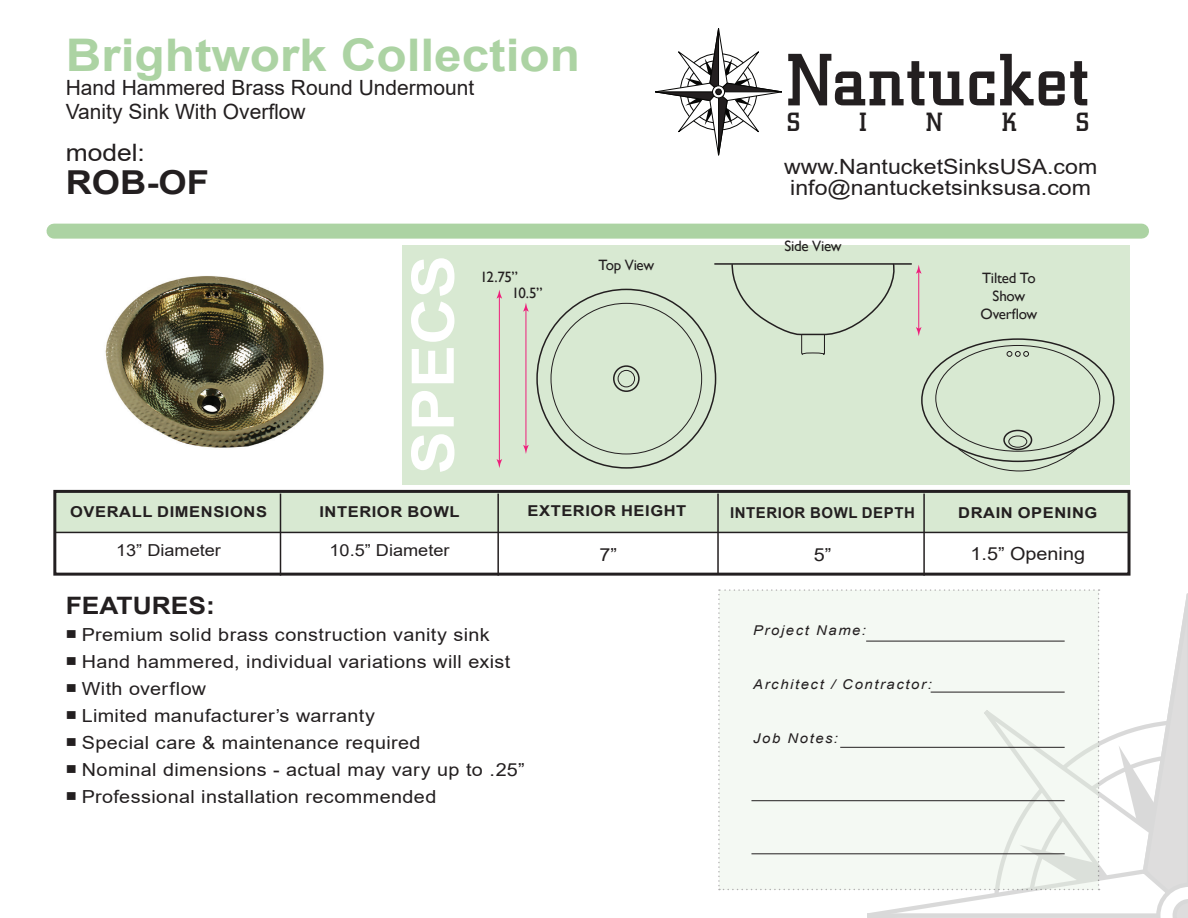
<style>
.page{position:relative;width:1188px;height:918px;background:#fff}
.page>*{position:absolute;margin:0;border:0;box-sizing:border-box;transform-origin:0 0}
.t1{font:500 73.05px "City";letter-spacing:.025em;color:#231f20}
.t2{font:700 58.8px "Arial";color:#fff;scale:1.1 1}
.t3{font:700 45px "Arial";color:#acd3a3;scale:1.1 1}
.t4{font:700 33px "Arial";color:#231f20;scale:1.1 1}
.t5{font:500 26.85px "City";letter-spacing:.075em;color:#231f20}
.t6{font:500 26.1px "City";color:#231f20}
.t7{font:700 24px "Arial";color:#231f20;scale:1.1 1}
.t8{font:24px "Arial";color:#231f20;scale:1.1 1}
.t9{font:21px/24px "Arial";color:#231f20}
.t10{font:21px/21px "Arial";color:#231f20;scale:1.1 1}
.t11{font:18px "Arial";letter-spacing:.02em;color:#231f20;scale:1.1 1}
.t12{font:18px "Arial";color:#231f20;scale:1.1 1}
.t13{font:16.5px "Arial";color:#231f20;scale:1.1 1}
.t14{font:700 15px "Arial";letter-spacing:.035em;color:#231f20;scale:1.1 1}
.t15{font:15px/18px "Gill Sans";letter-spacing:-.02em;color:#231f20}
.t16{font:700 15px "Arial";letter-spacing:.035em;color:#231f20}
.t17{font:italic 13.5px "Arial";letter-spacing:.11em;color:#231f20;scale:1.1 1}
</style>
<div class="page">
<div style="left:56px;top:492px;width:1074px;height:40px;background:#d8e9d2"></div>
<svg style="left:655px;top:28px;width:127px;height:127px"></svg>
<div style="left:715px;top:89px;width:7px;height:6px;border:1px solid #050504;border-radius:50%"></div>
<div style="left:54px;top:224px;width:1088px;height:15px;background:#acd3a3"></div>
<div style="left:402px;top:245px;width:727px;height:240px;background:#d8e9d2"></div>
<div style="left:53px;top:490px;width:1078px;height:86px;border:3px solid #231f20"></div>
<hr style="left:55px;top:532px;width:1074px;height:1px;background:#231f20">
<hr style="left:280px;top:494px;width:1px;height:82px;background:#231f20">
<hr style="left:497px;top:494px;width:2px;height:82px;background:#231f20">
<hr style="left:717px;top:494px;width:2px;height:79px;background:#231f20">
<hr style="left:923px;top:494px;width:2px;height:82px;background:#231f20">
<svg style="left:718px;top:589px;width:470px;height:329px"></svg>
<hr style="left:866px;top:641px;width:199px;height:1px;background:#231f20">
<hr style="left:840px;top:747px;width:225px;height:1px;background:#231f20">
<hr style="left:751px;top:800px;width:314px;height:1px;background:#231f20">
<hr style="left:751px;top:853px;width:314px;height:1px;background:#231f20">
<hr style="left:931px;top:692px;width:134px;height:1px;background:#231f20">
<hr style="left:499px;top:296px;width:1px;height:166px;background:#ee1e7b">
<svg style="left:497px;top:290px;width:5px;height:9px"></svg>
<svg style="left:497px;top:459px;width:5px;height:9px"></svg>
<hr style="left:526px;top:309px;width:1px;height:139px;background:#ee1e7b">
<svg style="left:523px;top:303px;width:6px;height:9px"></svg>
<svg style="left:523px;top:445px;width:6px;height:9px"></svg>
<div style="left:613px;top:365px;width:27px;height:27px;border:2px solid #231f20;border-radius:50%"></div>
<div style="left:618px;top:370px;width:17px;height:17px;border:1px solid #231f20;border-radius:50%"></div>
<hr style="left:918px;top:271px;width:1px;height:59px;background:#ee1e7b">
<svg style="left:916px;top:265px;width:6px;height:9px"></svg>
<svg style="left:916px;top:327px;width:6px;height:9px"></svg>
<hr style="left:715px;top:263px;width:196px;height:2px;background:#231f20">
<svg style="left:728px;top:263px;width:171px;height:92px"></svg>
<svg style="left:1007px;top:351px;width:22px;height:6px"></svg>
<div style="left:1003px;top:430px;width:29px;height:20px;border:2px solid #231f20;border-radius:50%"></div>
<div style="left:1008px;top:436px;width:19px;height:12px;border:1px solid #231f20;border-radius:50%"></div>
<svg style="left:958px;top:448px;width:120px;height:24px"></svg>
<img style="left:105px;top:276px;width:219px;height:172px">
<h3 class="t3" style="left:66px;top:23px;width:469px">Brightwork Collection</h3>
<p class="t9" style="left:66px;top:75px;width:410px">Hand Hammered Brass Round Undermount<br>Vanity Sink With Overflow</p>
<h3 class="t8" style="left:66px;top:137px;width:74px">model:</h3>
<h3 class="t4" style="left:66px;top:160px;width:132px">ROB-OF</h3>
<h1 class="t1" style="left:787px;top:39px;width:304px">Nantucket</h1>
<h3 class="t6" style="left:787px;top:107px;width:15px">S</h3>
<h3 class="t6" style="left:859px;top:107px;width:9px">I</h3>
<h3 class="t6" style="left:926px;top:107px;width:18px">N</h3>
<h3 class="t6" style="left:1002px;top:107px;width:16px">K</h3>
<h3 class="t6" style="left:1076px;top:107px;width:15px">S</h3>
<h3 class="t5" style="left:788px;top:158px;width:299px">NantucketSinksUSA.com</h3>
<p class="t10" style="left:784px;top:156px;width:286px">www.NantucketSinksUSA.com info@nantucketsinksusa.com</p>
<p class="t15" style="left:785px;top:237px;width:59px">Side View</p>
<p class="t14" style="left:70px;top:501px;width:180px">OVERALL DIMENSIONS</p>
<p class="t13" style="left:116px;top:539px;width:97px">13” Diameter</p>
<h2 class="t2" style="left:392px;top:474px;width:201px;rotate:-90deg">SPECS</h2>
<p class="t15" style="left:598px;top:256px;width:57px">Top View</p>
<p class="t15" style="left:486px;top:264px;width:57px">Top View</p>
<p class="t15" style="left:980px;top:270px;width:58px;text-align:center">Tilted To<br>Show<br>Overflow</p>
<p class="t15" style="left:512px;top:269px;width:32px;line-height:16px;text-indent:-31px">12.75”<br>10.5”</p>
<p class="t14" style="left:528px;top:501px;width:146px">EXTERIOR HEIGHT</p>
<p class="t14" style="left:319px;top:502px;width:129px">INTERIOR BOWL</p>
<p class="t13" style="left:330px;top:539px;width:111px">10.5” Diameter</p>
<p class="t11" style="left:599px;top:542px;width:18px">7”</p>
<p class="t16" style="left:730px;top:502px;width:186px">INTERIOR BOWL DEPTH</p>
<p class="t11" style="left:814px;top:542px;width:18px">5”</p>
<p class="t14" style="left:958px;top:502px;width:128px">DRAIN OPENING</p>
<p class="t12" style="left:971px;top:541px;width:106px">1.5” Opening</p>
<h3 class="t7" style="left:66px;top:588px;width:137px">FEATURES:</h3>
<p class="t11" style="left:66px;top:622px;width:387px">■ Premium solid brass construction vanity sink</p>
<p class="t11" style="left:66px;top:649px;width:406px">■ Hand hammered, individual variations will exist</p>
<p class="t11" style="left:66px;top:676px;width:129px">■ With overflow</p>
<p class="t11" style="left:66px;top:703px;width:283px">■ Limited manufacturer’s warranty</p>
<p class="t11" style="left:66px;top:730px;width:324px">■ Special care &amp; maintenance required</p>
<p class="t11" style="left:66px;top:757px;width:419px">■ Nominal dimensions - actual may vary up to .25”</p>
<p class="t11" style="left:66px;top:784px;width:338px">■ Professional installation recommended</p>
<p class="t17" style="left:753px;top:622px;width:104px">Project Name:</p>
<p class="t17" style="left:753px;top:676px;width:164px">Architect / Contractor:</p>
<p class="t17" style="left:753px;top:730px;width:79px">Job Notes:</p>
</div>
